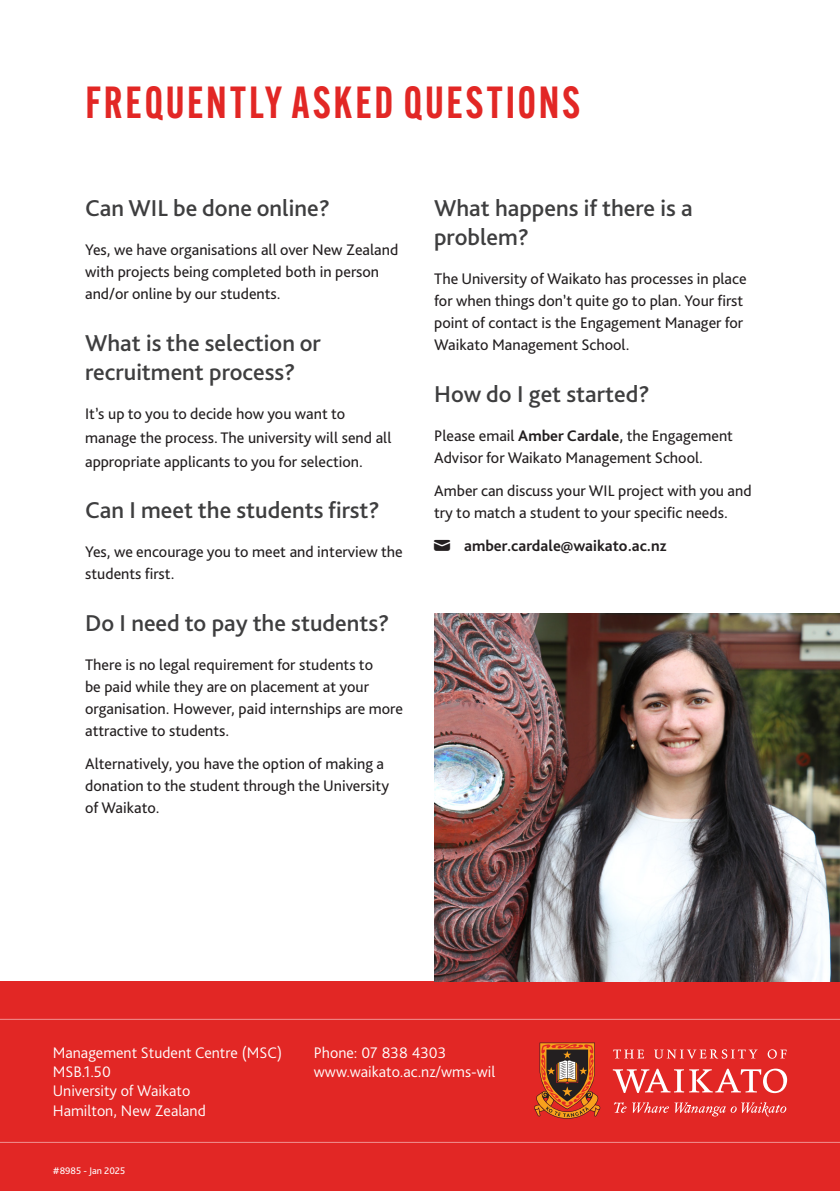
<style>
.page{position:relative;width:840px;height:1191px;background:#fff}
.page>*{position:absolute;margin:0;border:0;box-sizing:border-box;transform-origin:0 0}
.t1{font:600 44px "Alternate Gothic Cond ATF";letter-spacing:.065em;color:#e22725}
.t2{font:500 24px/28.8px "Bliss Pro";color:#3e3e3f}
.Body{font:16px/22px "Bliss Pro";color:#231f20}
.Cover_-_Address{font:300 16px/19.2px "Bliss Pro";color:#fff}
.Body-2{font:700 16px "Bliss Pro";color:#231f20}
.t3{font:10px "Bliss Pro";color:#fff}
.s1{font-weight:700}
.s2{font-weight:500}
</style>
<div class="page">
<div style="left:0;top:981px;width:839px;height:210px;background:#e22725"></div>
<hr style="left:0;top:1018px;width:839px;height:1px;background:#fff">
<hr style="left:0;top:1141px;width:839px;height:1px;background:#fff">
<img style="left:434px;top:613px;width:405px;height:368px">
<svg style="left:534px;top:1042px;width:66px;height:76px"></svg>
<svg style="left:613px;top:1049px;width:30px;height:9px"></svg>
<svg style="left:654px;top:1049px;width:103px;height:9px"></svg>
<svg style="left:767px;top:1049px;width:19px;height:9px"></svg>
<svg style="left:614px;top:1102px;width:54px;height:10px"></svg>
<svg style="left:674px;top:1102px;width:111px;height:14px"></svg>
<svg style="left:612px;top:1068px;width:174px;height:25px"></svg>
<h1 class="t1" style="left:85px;top:75px;width:495px">FREQUENTLY ASKED QUESTIONS</h1>
<h3 class="t2" style="left:85px;top:194px;width:246px">Can WIL be done online?</h3>
<p class="Body" style="left:85px;top:239px;width:314px">Yes, we have organisations all over New Zealand with projects being completed both in person and/or online by our students.</p>
<h3 class="t2" style="left:85px;top:328px;width:237px">What is the selection or recruitment process?</h3>
<p class="Body" style="left:85px;top:401px;width:307px;line-height:24px">It’s up to you to decide how you want to manage the process. The university will send all appropriate applicants to you for selection.</p>
<h3 class="t2" style="left:85px;top:496px;width:296px">Can I meet the students first?</h3>
<p class="Body" style="left:85px;top:541px;width:319px">Yes, we encourage you to meet and interview the students first.</p>
<h3 class="t2" style="left:85px;top:608px;width:306px">Do I need to pay the students?</h3>
<p class="Body" style="left:85px;top:653px;width:319px">There is no legal requirement for students to<br>be paid while they are on placement at your organisation. However, paid internships are more attractive to students.</p>
<p class="Body" style="left:85px;top:753px;width:305px">Alternatively, you have the option of making a donation to the student through the University of Waikato.</p>
<h3 class="t2" style="left:434px;top:194px;width:260px">What happens if there is a problem?</h3>
<p class="Body" style="left:434px;top:268px;width:314px">The University of Waikato has processes in place for when things don’t quite go to plan. Your first point of contact is the Engagement Manager for Waikato Management School.</p>
<h3 class="t2" style="left:434px;top:379px;width:217px">How do I get started?</h3>
<p class="Body" style="left:434px;top:424px;width:300px">Please email <span class="s1">Amber Cardale</span><span class="s2">,</span> the Engagement<br>Advisor for Waikato Management School.</p>
<p class="Body" style="left:434px;top:480px;width:319px">Amber can discuss your WIL project with you and try to match a student to your specific needs.</p>
<p class="Body-2" style="left:464px;top:536px;width:203px">amber.cardale@waikato.ac.nz</p>
<p class="Cover_-_Address" style="left:53px;top:1043px;width:231px">Management Student Centre (MSC)<br>MSB.1.50</p>
<p class="Cover_-_Address" style="left:53px;top:1081px;width:139px">University of Waikato</p>
<p class="Cover_-_Address" style="left:53px;top:1100px;width:154px">Hamilton, New Zealand</p>
<p class="t3" style="left:53px;top:1164px;width:74px">#8985 - Jan 2025</p>
<p class="Cover_-_Address" style="left:314px;top:1043px;width:134px">Phone: 07 838 4303</p>
<p class="Cover_-_Address" style="left:314px;top:1062px;width:183px">www.waikato.ac.nz/wms-wil</p>
</div>
